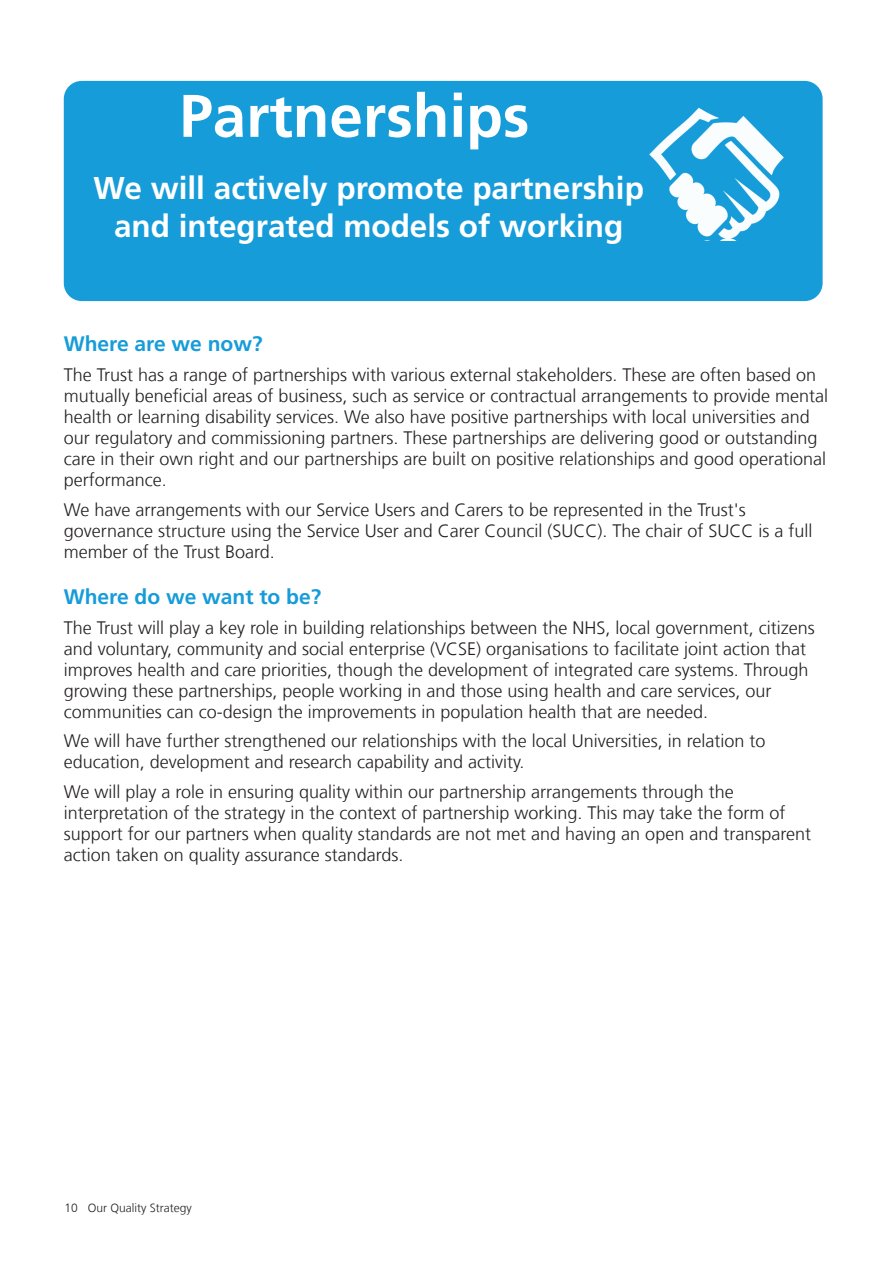
<style>
.page{position:relative;width:893px;height:1263px;background:#fff}
.page>*{position:absolute;margin:0;border:0;box-sizing:border-box;transform-origin:0 0}
.t1{font:700 60px "Frutiger LT Com";color:#fff}
.t2{font:700 31.5px/37.8px "Frutiger LT Com";color:#fff;text-align:center}
.t3{font:700 21px "Frutiger LT Com";color:#169cd8}
.t4{font:300 18px/21px "Frutiger LT Com";color:#231f20}
.t5{font:300 12px "Frutiger LT Com";color:#231f20}
</style>
<div class="page">
<div style="left:64px;top:81px;width:759px;height:220px;background:#169cd8"></div>
<img style="left:643px;top:103px;width:151px;height:137px">
<h1 class="t1" style="left:179px;top:81px;width:352px">Partnerships</h1>
<h2 class="t2" style="left:94px;top:169px;width:552px">We will actively promote partnership and integrated models of working</h2>
<p class="t3" style="left:64px;top:332px;width:200px">Where are we now?</p>
<p class="t4" style="left:64px;top:364px;width:766px">The Trust has a range of partnerships with various external stakeholders. These are often based on mutually beneficial areas of business, such as service or contractual arrangements to provide mental health or learning disability services. We also have positive partnerships with local universities and our regulatory and commissioning partners. These partnerships are delivering good or outstanding care in their own right and our partnerships are built on positive relationships and good operational performance.</p>
<p class="t4" style="left:64px;top:499px;width:750px">We have arrangements with our Service Users and Carers to be represented in the Trust's governance structure using the Service User and Carer Council (SUCC). The chair of SUCC is a full member of the Trust Board.</p>
<p class="t3" style="left:64px;top:585px;width:259px">Where do we want to be?</p>
<p class="t4" style="left:64px;top:617px;width:753px">The Trust will play a key role in building relationships between the NHS, local government, citizens and voluntary, community and social enterprise (VCSE) organisations to facilitate joint action that improves health and care priorities, though the development of integrated care systems. Through growing these partnerships, people working in and those using health and care services, our communities can co-design the improvements in population health that are needed.</p>
<p class="t4" style="left:64px;top:731px;width:703px">We will have further strengthened our relationships with the local Universities, in relation to education, development and research capability and activity.</p>
<p class="t4" style="left:64px;top:781px;width:749px">We will play a role in ensuring quality within our partnership arrangements through the interpretation of the strategy in the context of partnership working. This may take the form of support for our partners when quality standards are not met and having an open and transparent action taken on quality assurance standards.</p>
<p class="t5" style="left:65px;top:1201px;width:129px">10 Our Quality Strategy</p>
</div>
